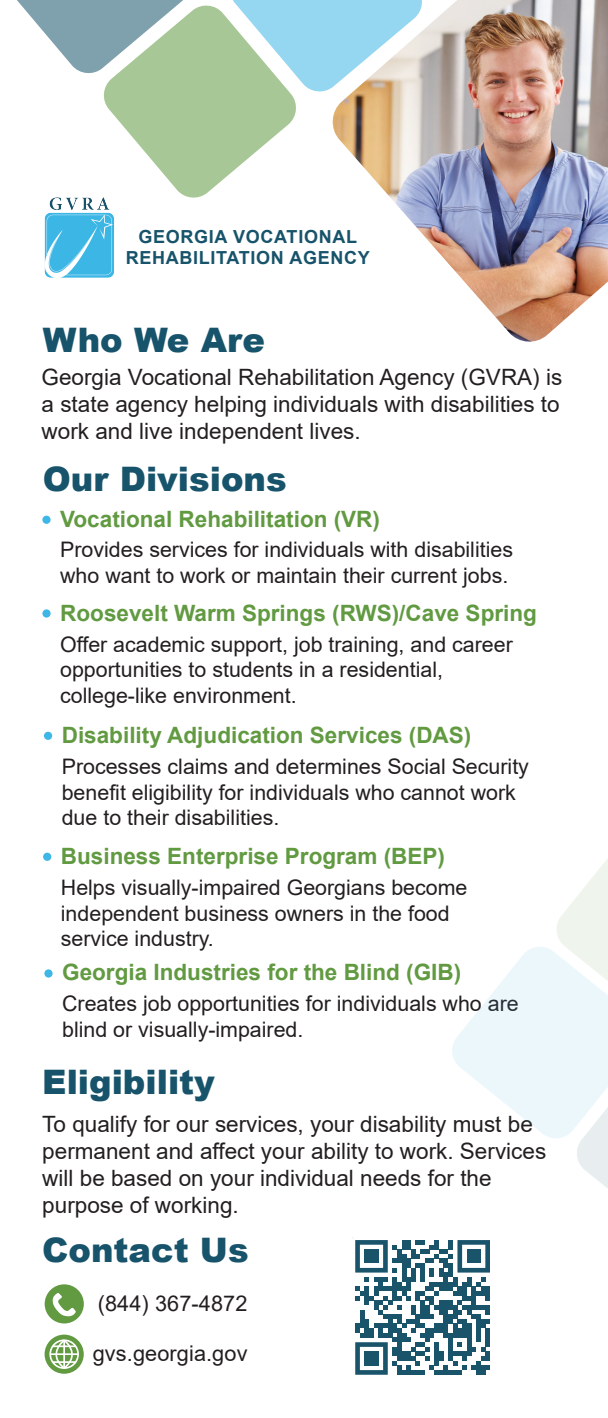
<style>
.page{position:relative;width:608px;height:1418px;background:#fff}
.page>*{position:absolute;margin:0;border:0;box-sizing:border-box;transform-origin:0 0}
.t1{font:900 33.75px "Arial";color:#17536a}
.t2{font:22.5px/27px "Arial";color:#231f20;text-align:justify}
.t3{font:700 22.5px "Arial";color:#619a41}
.t4{font:21.6px "Arial";letter-spacing:.005em;color:#231f20}
.t5{font:21.38px/25.7px "Arial";color:#231f20}
.t6{font:700 18px/21.6px "Arial";letter-spacing:.035em;color:#17536a;text-align:center}
</style>
<div class="page">
<svg style="left:45px;top:1334px;width:39px;height:39px"></svg>
<div style="left:45px;top:1284px;width:39px;height:39px;background:#619a41;border-radius:50%"></div>
<svg style="left:52px;top:1293px;width:24px;height:23px"></svg>
<svg style="left:46px;top:1338px;width:36px;height:32px"></svg>
<hr style="left:63px;top:1340px;width:2px;height:28px;background:#fff">
<svg style="left:42px;top:515px;width:9px;height:9px"></svg>
<div style="left:42px;top:609px;width:9px;height:8px;background:#3fb7e6;border-radius:50%"></div>
<div style="left:44px;top:731px;width:8px;height:9px;background:#3fb7e6;border-radius:50%"></div>
<div style="left:43px;top:852px;width:8px;height:9px;background:#3fb7e6;border-radius:50%"></div>
<div style="left:44px;top:969px;width:9px;height:8px;background:#3fb7e6;border-radius:50%"></div>
<img style="left:44px;top:197px;width:70px;height:81px">
<img style="left:332px;top:0;width:276px;height:342px">
<svg style="left:104px;top:6px;width:192px;height:192px;fill:#a8c796"></svg>
<svg style="left:17px;top:0;width:174px;height:73px"></svg>
<svg style="left:230px;top:0;width:192px;height:91px"></svg>
<svg style="left:352px;top:858px;width:256px;height:516px"></svg>
<p class="t6" style="left:126px;top:226px;width:245px">GEORGIA VOCATIONAL<br>REHABILITATION AGENCY</p>
<h1 class="t1" style="left:43px;top:315px;width:224px">Who We Are</h1>
<p class="t2" style="left:42px;top:364px;width:522px">Georgia Vocational Rehabilitation Agency (GVRA) is a state agency helping individuals with disabilities to work and live independent lives.</p>
<h1 class="t1" style="left:43px;top:454px;width:245px">Our Divisions</h1>
<p class="t3" style="left:60px;top:503px;width:321px">Vocational Rehabilitation (VR)</p>
<p class="t5" style="left:60px;top:537px;width:454px">Provides services for individuals with disabilities who want to work or maintain their current jobs.</p>
<p class="t3" style="left:60px;top:597px;width:478px">Roosevelt Warm Springs (RWS)/Cave Spring</p>
<p class="t5" style="left:60px;top:631px;width:454px">Offer academic support, job training, and career opportunities to students in a residential, college-like environment.</p>
<p class="t3" style="left:62px;top:719px;width:411px">Disability Adjudication Services (DAS)</p>
<p class="t5" style="left:62px;top:753px;width:468px">Processes claims and determines Social Security benefit eligibility for individuals who cannot work due to their disabilities.</p>
<p class="t3" style="left:61px;top:840px;width:385px">Business Enterprise Program (BEP)</p>
<p class="t5" style="left:61px;top:874px;width:408px">Helps visually-impaired Georgians become independent business owners in the food service industry.</p>
<p class="t3" style="left:62px;top:956px;width:400px">Georgia Industries for the Blind (GIB)</p>
<p class="t5" style="left:62px;top:990px;width:458px">Creates job opportunities for individuals who are blind or visually-impaired.</p>
<h1 class="t1" style="left:42px;top:1057px;width:174px">Eligibility</h1>
<p class="t2" style="left:42px;top:1110px;width:505px;text-align:left">To qualify for our services, your disability must be permanent and affect your ability to work. Services will be based on your individual needs for the purpose of working.</p>
<h1 class="t1" style="left:42px;top:1225px;width:208px">Contact Us</h1>
<p class="t4" style="left:98px;top:1288px;width:151px">(844) 367-4872</p>
<p class="t4" style="left:93px;top:1339px;width:156px">gvs.georgia.gov</p>
</div>
